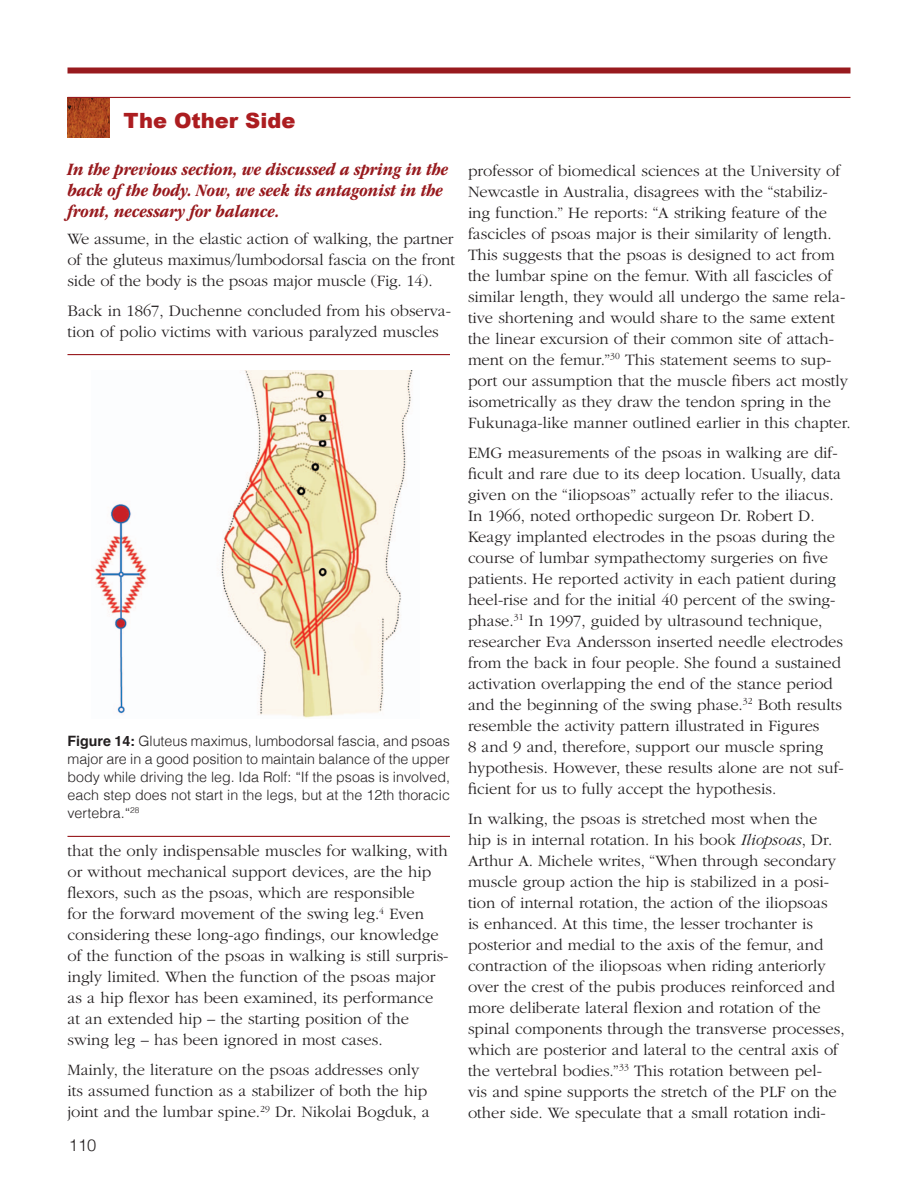
<style>
.page{position:relative;width:918px;height:1188px;background:#fff}
.page>*{position:absolute;margin:0;border:0;box-sizing:border-box;transform-origin:0 0}
.t1{font:900 21px "Arial";color:#ac1d20}
.minor_subtitle{font:italic 700 condensed 18px/21px "ITC Garamond Std";color:#981a1e}
.Body{font:300 16.5px/21px "ITC Garamond Std";color:#231f20}
.t2{font:300 16.5px "Helvetica";color:#231f20}
.t3{font:300 14.25px/18px "Helvetica";color:#231f20;text-align:justify}
.s1{font-weight:700}
.s2{font-style:italic}
</style>
<div class="page">
<div style="left:68px;top:68px;width:782px;height:6px;background:#981a1e"></div>
<img style="left:95px;top:370px;width:318px;height:348px">
<hr style="left:68px;top:836px;width:382px;height:1px;background:#981a1e">
<hr style="left:68px;top:354px;width:382px;height:1px;background:#981a1e">
<img style="left:68px;top:98px;width:41px;height:40px">
<hr style="left:68px;top:97px;width:782px;height:1px;background:#981a1e">
<p class="t1" style="left:123px;top:105px;width:174px">The Other Side</p>
<p class="minor_subtitle" style="left:68px;top:158px;width:382px">In the previous section, we discussed a spring in the back of the body. Now, we seek its antagonist in the front, necessary for balance.</p>
<p class="Body" style="left:68px;top:229px;width:389px;text-align:justify">We assume, in the elastic action of walking, the partner of the gluteus maximus/lumbodorsal fascia on the front side of the body is the psoas major muscle (Fig. 14).</p>
<p class="Body" style="left:68px;top:301px;width:385px">Back in 1867, Duchenne concluded from his observa&shy;tion of polio victims with various paralyzed muscles</p>
<p class="t3" style="left:68px;top:732px;width:384px"><span class="s1">Figure 14:</span> Gluteus maximus, lumbodorsal fascia, and psoas major are in a good position to maintain balance of the upper body while driving the leg. Ida Rolf: “If the psoas is involved, each step does not start in the legs, but at the 12th thoracic vertebra.“<sup>28</sup></p>
<p class="Body" style="left:68px;top:841px;width:383px">that the only indispensable muscles for walking, with or without mechanical support devices, are the hip flexors, such as the psoas, which are responsible<br>for the forward movement of the swing leg.<sup>4</sup> Even considering these long-ago findings, our knowledge of the function of the psoas in walking is still surpris&shy;ingly limited. When the function of the psoas major as a hip flexor has been examined, its performance at an extended hip – the starting position of the swing leg – has been ignored in most cases.</p>
<p class="Body" style="left:68px;top:1060px;width:364px">Mainly, the literature on the psoas addresses only its assumed function as a stabilizer of both the hip joint and the lumbar spine.<sup>29</sup> Dr. Nikolai Bogduk, a</p>
<p class="t2" style="left:69px;top:1135px;width:29px">110</p>
<p class="Body" style="left:468px;top:160px;width:384px">professor of biomedical sciences at the University of Newcastle in Australia, disagrees with the “stabiliz&shy;ing function.” He reports: “A striking feature of the fascicles of psoas major is their similarity of length.<br>This suggests that the psoas is designed to act from the lumbar spine on the femur. With all fascicles of similar length, they would all undergo the same rela&shy;tive shortening and would share to the same extent the linear excursion of their common site of attach&shy;ment on the femur.”<sup>30</sup> This statement seems to sup&shy;port our assumption that the muscle fibers act mostly isometrically as they draw the tendon spring in the Fukunaga-like manner outlined earlier in this chapter.</p>
<p class="Body" style="left:468px;top:442px;width:377px">EMG measurements of the psoas in walking are dif&shy;ficult and rare due to its deep location. Usually, data given on the “iliopsoas” actually refer to the iliacus.<br>In 1966, noted orthopedic surgeon Dr. Robert D.<br>Keagy implanted electrodes in the psoas during the course of lumbar sympathectomy surgeries on five patients. He reported activity in each patient during heel-rise and for the initial 40 percent of the swing&shy;phase.<sup>31</sup> In 1997, guided by ultrasound technique, researcher Eva Andersson inserted needle electrodes from the back in four people. She found a sustained activation overlapping the end of the stance period and the beginning of the swing phase.<sup>32</sup> Both results resemble the activity pattern illustrated in Figures<br>8 and 9 and, therefore, support our muscle spring hypothesis. However, these results alone are not suf&shy;ficient for us to fully accept the hypothesis.</p>
<p class="Body" style="left:468px;top:808px;width:378px">In walking, the psoas is stretched most when the<br>hip is in internal rotation. In his book <span class="s2">Iliopsoas</span>, Dr.<br>Arthur A. Michele writes, “When through secondary muscle group action the hip is stabilized in a posi&shy;tion of internal rotation, the action of the iliopsoas<br>is enhanced. At this time, the lesser trochanter is posterior and medial to the axis of the femur, and contraction of the iliopsoas when riding anteriorly over the crest of the pubis produces reinforced and more deliberate lateral flexion and rotation of the spinal components through the transverse processes, which are posterior and lateral to the central axis of the vertebral bodies.”<sup>33</sup> This rotation between pel&shy;vis and spine supports the stretch of the PLF on the other side. We speculate that a small rotation indi-</p>
</div>
